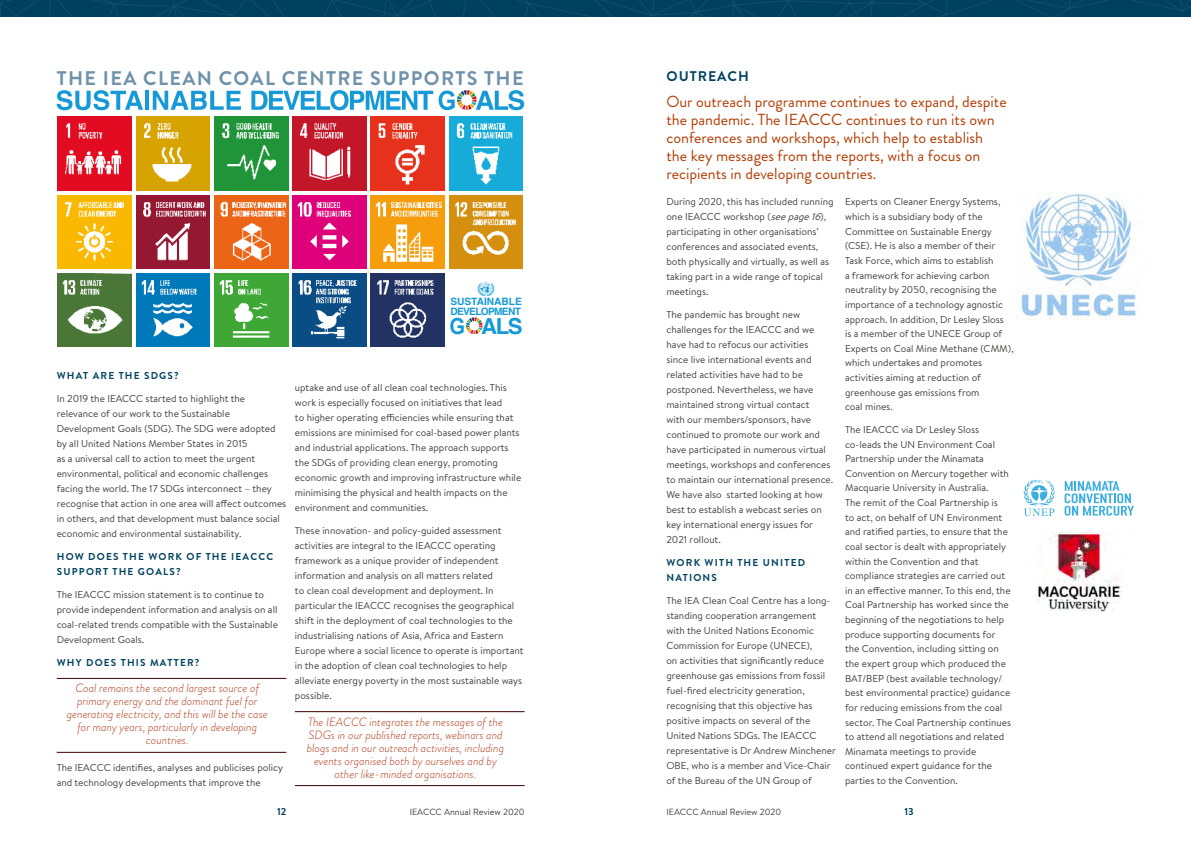
<style>
.page{position:relative;width:1191px;height:842px;background:#fff}
.page>*{position:absolute;margin:0;border:0;box-sizing:border-box;transform-origin:0 0}
.t1{font:700 22.1px "Helvetica";color:#159ad7}
.t2{font:700 19.7px "Brandon Grotesque";letter-spacing:.07em;color:#6f92aa}
.t3{font:16px/18px "Brandon Grotesque";color:#b23e06}
.t4{font:700 14px "Brandon Grotesque";letter-spacing:.07em;color:#00415f}
.t5{font:italic 300 12px/13px "Brandon Grotesque";color:#b23a18;text-align:center}
.t6{font:700 10.1px/10.1px "Helvetica";letter-spacing:-.065em;color:#159ad7}
.t7{font:10px/15px "Brandon Text";color:#44403d}
.t8{font:700 10px/15px "Brandon Grotesque";letter-spacing:.12em;color:#00415f}
.t9{font:700 10px "Brandon Text";color:#00415f}
.t10{font:9px "Brandon Text";color:#44403d}
.s1{font-family:"Arial"}
.s2{font-style:italic}
</style>
<div class="page">
<svg style="left:0;top:0;width:1191px;height:17px;background:#01425f"></svg>
<img style="left:58px;top:117px;width:73px;height:74px">
<img style="left:136px;top:117px;width:74px;height:74px">
<img style="left:214px;top:117px;width:74px;height:74px">
<img style="left:292px;top:117px;width:74px;height:74px">
<img style="left:371px;top:117px;width:73px;height:74px">
<img style="left:449px;top:117px;width:74px;height:74px">
<img style="left:58px;top:195px;width:73px;height:74px">
<img style="left:136px;top:195px;width:74px;height:74px">
<img style="left:214px;top:195px;width:74px;height:74px">
<img style="left:292px;top:195px;width:74px;height:74px">
<img style="left:371px;top:195px;width:73px;height:74px">
<img style="left:449px;top:195px;width:74px;height:74px">
<img style="left:58px;top:273px;width:73px;height:74px">
<img style="left:136px;top:273px;width:74px;height:74px">
<img style="left:214px;top:273px;width:74px;height:74px">
<img style="left:292px;top:273px;width:74px;height:74px">
<img style="left:371px;top:273px;width:73px;height:74px">
<svg style="left:466px;top:317px;width:16px;height:17px"></svg>
<svg style="left:477px;top:282px;width:17px;height:14px"></svg>
<img style="left:1021px;top:193px;width:115px;height:126px">
<svg style="left:1064px;top:481px;width:70px;height:35px"></svg>
<svg style="left:1023px;top:480px;width:32px;height:36px"></svg>
<hr style="left:57px;top:752px;width:229px;height:1px;background:#3f0105">
<hr style="left:57px;top:678px;width:229px;height:1px;background:#3f0105">
<svg style="left:57px;top:90px;width:86px;height:20px"></svg>
<hr style="left:145px;top:91px;width:4px;height:19px;background:#159ad7">
<svg style="left:153px;top:91px;width:88px;height:19px"></svg>
<svg style="left:251px;top:90px;width:273px;height:20px"></svg>
<hr style="left:295px;top:785px;width:229px;height:1px;background:#3f0105">
<hr style="left:295px;top:711px;width:229px;height:1px;background:#3f0105">
<img style="left:1035px;top:532px;width:87px;height:80px">
<h2 class="t2" style="left:57px;top:64px;width:468px">THE IEA CLEAN COAL CENTRE SUPPORTS THE</h2>
<p class="t6" style="left:450px;top:297px;width:73px">SUSTAINABLE<br>DEVELOPMENT</p>
<h1 class="t1" style="left:449px;top:308px;width:75px"><span class="s1">G</span> ALS</h1>
<p class="t8" style="left:57px;top:368px;width:123px">WHAT ARE THE SDGS?</p>
<p class="t7" style="left:57px;top:391px;width:231px">In 2019 the IEACCC started to highlight the relevance of our work to the Sustainable Development Goals (SDG). The SDG were adopted by all United Nations Member States in 2015<br>as a universal call to action to meet the urgent environmental, political and economic challenges facing the world. The 17 SDGs interconnect – they recognise that action in one area will affect outcomes in others, and that development must balance social economic and environmental sustainability.</p>
<p class="t8" style="left:57px;top:549px;width:218px">HOW DOES THE WORK OF THE IEACCC<br>SUPPORT THE GOALS?</p>
<p class="t7" style="left:57px;top:587px;width:223px">The IEACCC mission statement is to continue to provide independent information and analysis on all coal-related trends compatible with the Sustainable Development Goals.</p>
<p class="t8" style="left:57px;top:655px;width:144px">WHY DOES THIS MATTER?</p>
<p class="t5" style="left:67px;top:682px;width:203px">Coal remains the second largest source of primary energy and the dominant fuel for generating electricity, and this will be the case for many years, particularly in developing countries.</p>
<p class="t7" style="left:57px;top:759px;width:228px">The IEACCC identifies, analyses and publicises policy and technology developments that improve the</p>
<p class="t7" style="left:295px;top:380px;width:228px">uptake and use of all clean coal technologies. This work is especially focused on initiatives that lead<br>to higher operating efficiencies while ensuring that emissions are minimised for coal-based power plants and industrial applications. The approach supports the SDGs of providing clean energy, promoting economic growth and improving infrastructure while minimising the physical and health impacts on the environment and communities.</p>
<p class="t7" style="left:295px;top:523px;width:230px">These innovation- and policy-guided assessment activities are integral to the IEACCC operating framework as a unique provider of independent information and analysis on all matters related<br>to clean coal development and deployment. In particular the IEACCC recognises the geographical shift in the deployment of coal technologies to the industrialising nations of Asia, Africa and Eastern Europe where a social licence to operate is important in the adoption of clean coal technologies to help alleviate energy poverty in the most sustainable ways possible.</p>
<p class="t5" style="left:307px;top:715px;width:199px">The IEACCC integrates the messages of the SDGs in our published reports, webinars and blogs and in our outreach activities, including events organised both by ourselves and by other like-minded organisations.</p>
<h3 class="t4" style="left:666px;top:66px;width:84px">OUTREACH</h3>
<p class="t3" style="left:666px;top:92px;width:342px">Our outreach programme continues to expand, despite the pandemic. The IEACCC continues to run its own conferences and workshops, which help to establish the key messages from the reports, with a focus on recipients in developing countries.</p>
<p class="t7" style="left:845px;top:194px;width:170px;line-height:14.6px">Experts on Cleaner Energy Systems, which is a subsidiary body of the<br>Committee on Sustainable Energy (CSE). He is also a member of their<br>Task Force, which aims to establish<br>a framework for achieving carbon neutrality by 2050, recognising the importance of a technology agnostic approach. In addition, Dr Lesley Sloss<br>is a member of the UNECE Group of<br>Experts on Coal Mine Methane (CMM), which undertakes and promotes activities aiming at reduction of greenhouse gas emissions from<br>coal mines.</p>
<p class="t7" style="left:845px;top:422px;width:168px;line-height:14.6px">The IEACCC via Dr Lesley Sloss co-leads the UN Environment Coal Partnership under the Minamata Convention on Mercury together with Macquarie University in Australia.<br>The remit of the Coal Partnership is<br>to act, on behalf of UN Environment and ratified parties, to ensure that the coal sector is dealt with appropriately within the Convention and that compliance strategies are carried out in an effective manner. To this end, the Coal Partnership has worked since the beginning of the negotiations to help produce supporting documents for the Convention, including sitting on the expert group which produced the BAT/BEP (best available technology/ best environmental practice) guidance for reducing emissions from the coal sector. The Coal Partnership continues to attend all negotiations and related Minamata meetings to provide continued expert guidance for the parties to the Convention.</p>
<p class="t7" style="left:666px;top:194px;width:169px">During 2020, this has included running one IEACCC workshop (<span class="s2">seepage16</span>), participating in other organisations’ conferences and associated events, both physically and virtually, as well as taking part in a wide range of topical meetings.</p>
<p class="t7" style="left:666px;top:307px;width:168px">The pandemic has brought new challenges for the IEACCC and we have had to refocus our activities<br>since live international events and related activities have had to be postponed. Nevertheless, we have maintained strong virtual contact<br>with our members/sponsors, have continued to promote our work and have participated in numerous virtual meetings, workshops and conferences to maintain our international presence.<br>We have also started looking at how best to establish a webcast series on key international energy issues for 2021 rollout.</p>
<p class="t8" style="left:666px;top:556px;width:140px">WORK WITH THE UNITED<br>NATIONS</p>
<p class="t7" style="left:666px;top:593px;width:171px">The IEA Clean Coal Centre has a long&shy;standing cooperation arrangement with the United Nations Economic Commission for Europe (UNECE),<br>on activities that significantly reduce greenhouse gas emissions from fossil fuel-fired electricity generation, recognising that this objective has positive impacts on several of the United Nations SDGs. The IEACCC representative is Dr Andrew Minchener OBE, who is a member and Vice-Chair of the Bureau of the UN Group of</p>
<p class="t9" style="left:277px;top:805px;width:11px">12</p>
<p class="t10" style="left:410px;top:805px;width:116px">IEACCC Annual Review 2020</p>
<p class="t10" style="left:666px;top:805px;width:116px">IEACCC Annual Review 2020</p>
<p class="t9" style="left:904px;top:805px;width:11px">13</p>
</div>
